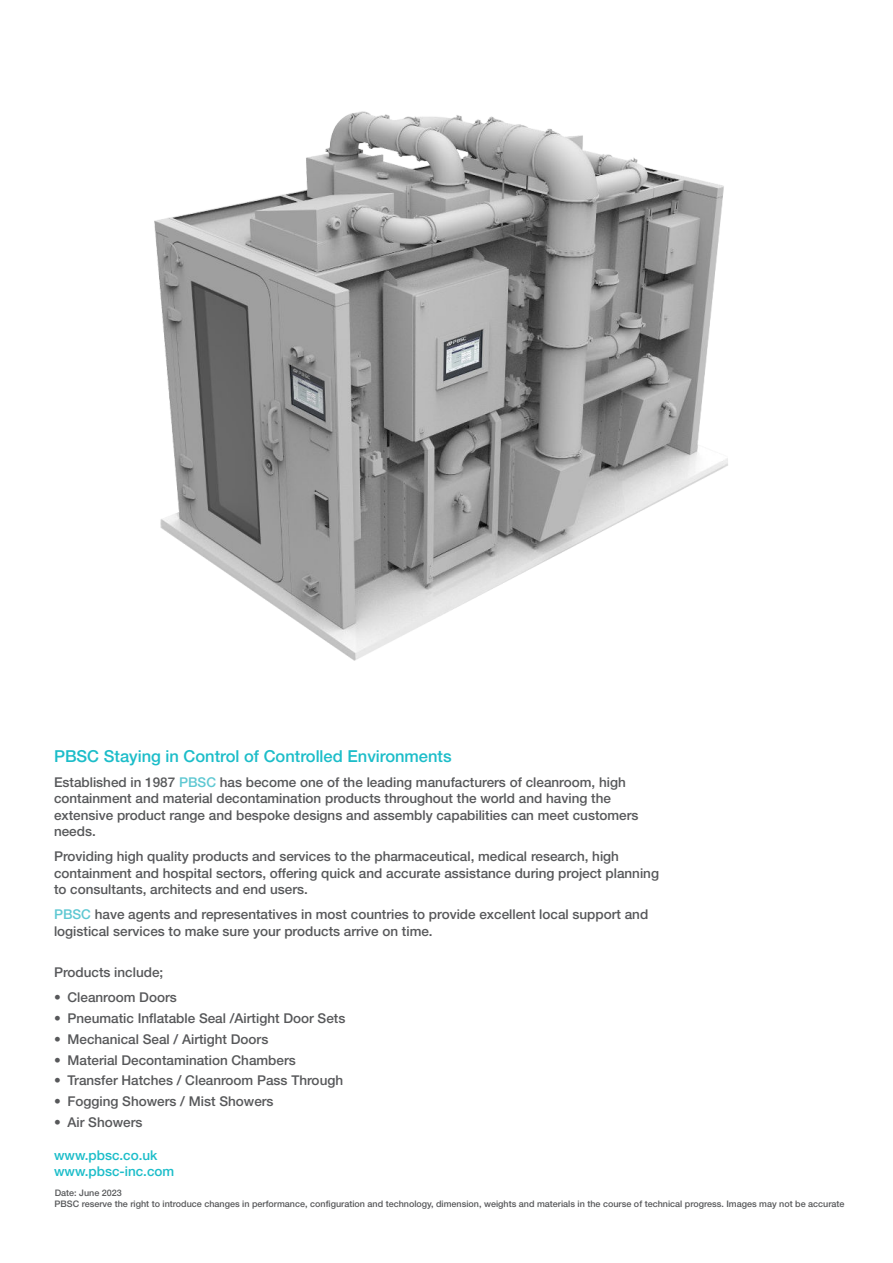
<style>
.page{position:relative;width:893px;height:1263px;background:#fff}
.page>*{position:absolute;margin:0;border:0;box-sizing:border-box;transform-origin:0 0}
.t1{font:500 16.5px "Helvetica Neue";color:#1cbdc9}
.t2{font:500 13.5px/16.5px "Helvetica Neue";color:#57585a}
.t3{font:500 13.5px/16.2px "Helvetica Neue";color:#1cbdc9}
.t4{font:500 9px "Helvetica Neue";color:#57585a}
.s1{color:#5fc8d2}
</style>
<div class="page">
<img style="left:154px;top:111px;width:574px;height:550px">
<p class="t1" style="left:54px;top:750px;width:399px">PBSC Staying in Control of Controlled Environments</p>
<p class="t2" style="left:54px;top:775px;width:586px">Established in 1987 <span class="s1">PBSC</span> has become one of the leading manufacturers of cleanroom, high containment and material decontamination products throughout the world and having the extensive product range and bespoke designs and assembly capabilities can meet customers needs.</p>
<p class="t2" style="left:54px;top:849px;width:606px">Providing high quality products and services to the pharmaceutical, medical research, high containment and hospital sectors, offering quick and accurate assistance during project planning to consultants, architects and end users.</p>
<p class="t2" style="left:54px;top:907px;width:596px"><span class="s1">PBSC</span> have agents and representatives in most countries to provide excellent local support and logistical services to make sure your products arrive on time.</p>
<p class="t2" style="left:54px;top:965px;width:111px">Products include;</p>
<p class="t2" style="left:54px;top:989px;width:124px">• Cleanroom Doors</p>
<p class="t2" style="left:54px;top:1010px;width:293px">• Pneumatic Inflatable Seal /Airtight Door Sets</p>
<p class="t2" style="left:54px;top:1031px;width:216px">• Mechanical Seal / Airtight Doors</p>
<p class="t2" style="left:54px;top:1051px;width:243px">• Material Decontamination Chambers</p>
<p class="t2" style="left:54px;top:1072px;width:291px">• Transfer Hatches / Cleanroom Pass Through</p>
<p class="t2" style="left:54px;top:1093px;width:221px">• Fogging Showers / Mist Showers</p>
<p class="t2" style="left:54px;top:1114px;width:90px">• Air Showers</p>
<p class="t3" style="left:54px;top:1148px;width:122px">www.pbsc.co.uk www.pbsc-inc.com</p>
<p class="t4" style="left:55px;top:1187px;width:69px">Date: June 2023</p>
<p class="t4" style="left:55px;top:1201px;width:792px">PBSC reserve the right to introduce changes in performance, configuration and technology, dimension, weights and materials in the course of technical progress. Images may not be accurate</p>
</div>
